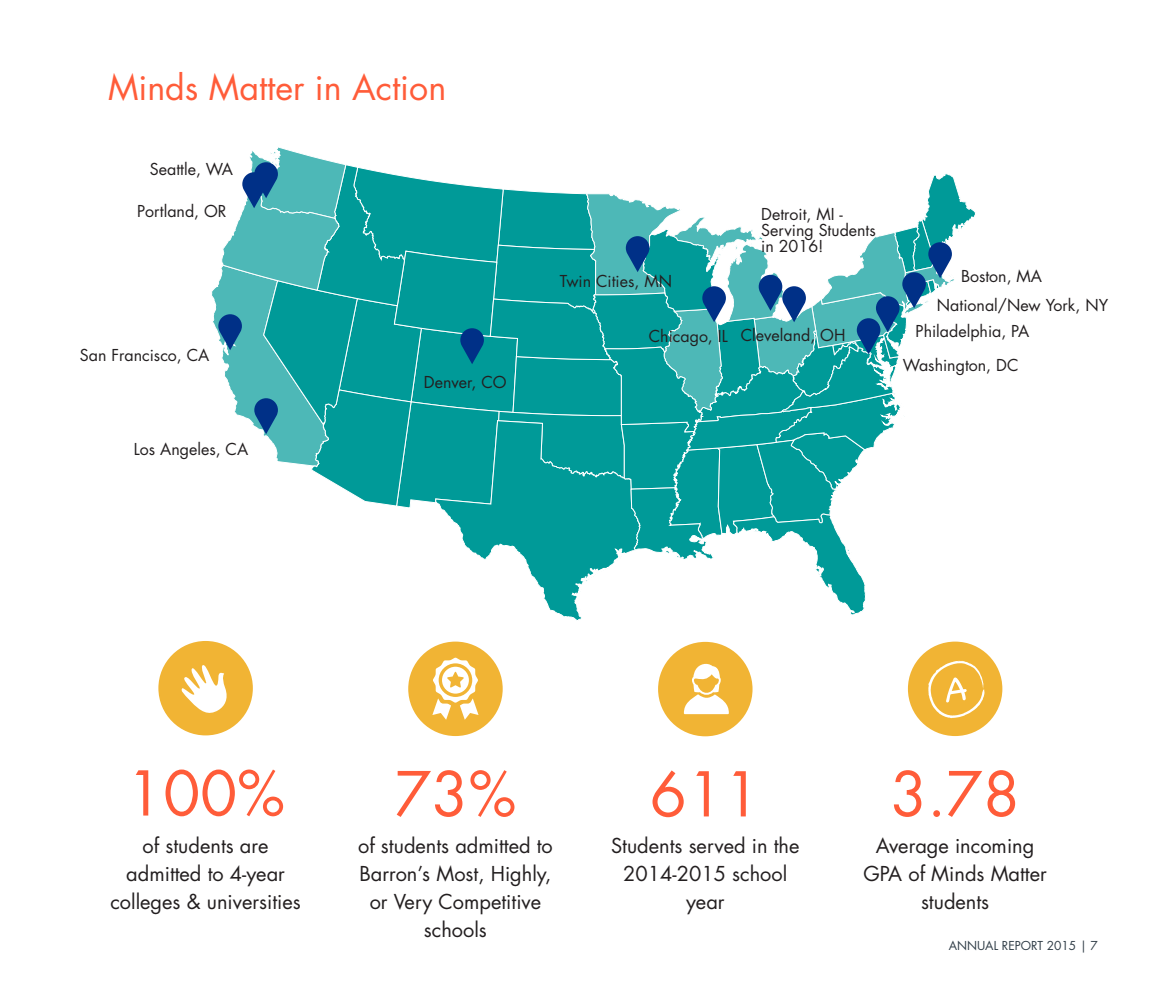
<style>
.page{position:relative;width:1152px;height:1008px;background:#fff}
.page>*{position:absolute;margin:0;border:0;box-sizing:border-box;transform-origin:0 0}
.t1{font:60px "Futura Std";color:#ff5c39}
.t2{font:34px "Futura Std";color:#ff5c39}
.t3{font:20px/28px "Futura Std";color:#231f20;text-align:center}
.t4{font:16px/16px "Futura Std";color:#231f20}
.t5{font:12px "Futura Std";color:#313e48}
</style>
<div class="page">
<div style="left:158px;top:641px;width:95px;height:94px;background:#f1b434;border-radius:50%"></div>
<div style="left:908px;top:642px;width:94px;height:94px;background:#f1b434;border-radius:50%"></div>
<svg style="left:928px;top:661px;width:57px;height:57px"></svg>
<div style="left:408px;top:642px;width:95px;height:94px;background:#f1b434;border-radius:50%"></div>
<div style="left:658px;top:642px;width:95px;height:94px;background:#f1b434;border-radius:50%"></div>
<svg style="left:181px;top:665px;width:46px;height:48px"></svg>
<svg style="left:432px;top:658px;width:47px;height:62px"></svg>
<svg style="left:684px;top:663px;width:45px;height:51px"></svg>
<svg style="left:211px;top:147px;width:765px;height:474px"></svg>
<h2 class="t2" style="left:108px;top:66px;width:340px">Minds Matter in Action</h2>
<p class="t4" style="left:150px;top:161px;width:84px">Seattle, WA</p>
<p class="t4" style="left:137px;top:203px;width:79px">Portland, OR</p>
<p class="t4" style="left:80px;top:347px;width:131px">San Francisco, CA</p>
<p class="t4" style="left:134px;top:441px;width:116px">Los Angeles, CA</p>
<p class="t4" style="left:424px;top:374px;width:83px">Denver, CO</p>
<p class="t4" style="left:761px;top:207px;width:116px">Detroit, MI -<br>Serving Students in 2016!</p>
<p class="t4" style="left:560px;top:273px;width:111px">Twin Cities, MN</p>
<p class="t4" style="left:649px;top:327px;width:198px">Chicago, IL Cleveland, OH</p>
<p class="t4" style="left:937px;top:262px;width:173px;line-height:28.8px;text-indent:24px">Boston, MA<br>National/New York, NY</p>
<p class="t4" style="left:903px;top:315px;width:118px;line-height:33.6px;text-align:right">Philadelphia, PA<br>Washington, DC</p>
<h1 class="t1" style="left:126px;top:755px;width:160px">100%</h1>
<p class="t3" style="left:110px;top:831px;width:192px">of students are admitted to 4-year colleges &amp; universities</p>
<h1 class="t1" style="left:395px;top:756px;width:123px">73%</h1>
<p class="t3" style="left:358px;top:832px;width:196px">of students admitted to<br>Barron’s Most, Highly, or Very Competitive schools</p>
<h1 class="t1" style="left:650px;top:756px;width:112px">611</h1>
<p class="t3" style="left:611px;top:832px;width:190px">Students served in the<br>2014-2015 school year</p>
<h1 class="t1" style="left:890px;top:756px;width:131px">3.78</h1>
<p class="t3" style="left:863px;top:832px;width:185px">Average incoming<br>GPA of Minds Matter students</p>
<p class="t5" style="left:949px;top:938px;width:151px">Annual Report 2015 | 7</p>
</div>
